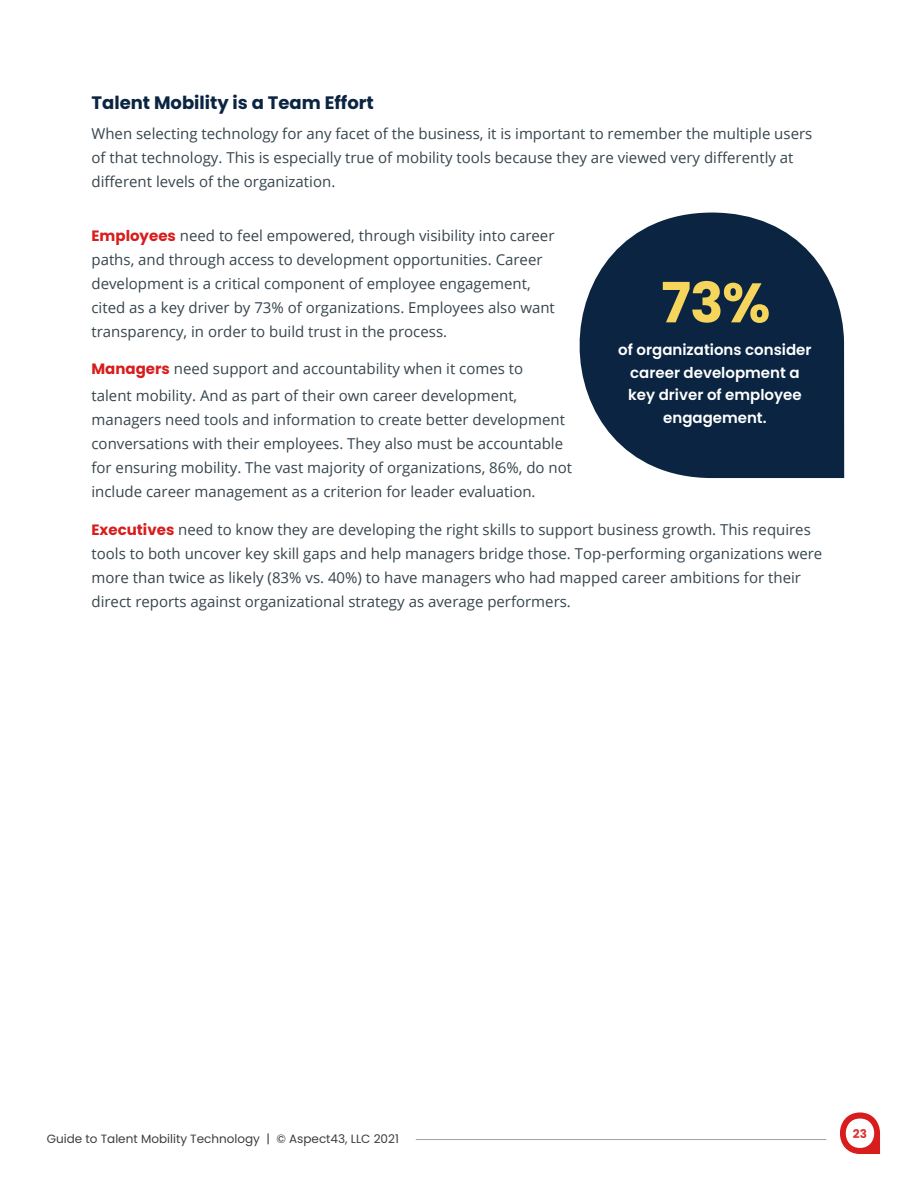
<style>
.page{position:relative;width:918px;height:1188px;background:#fff}
.page>*{position:absolute;margin:0;border:0;box-sizing:border-box;transform-origin:0 0}
.t1{font:700 55.5px "Poppins";color:#f6d55c}
.t2{font:700 18px "Poppins";color:#0a2441}
.t3{font:15px/24px "Open Sans";color:#36454d}
.t4{font:600 15px/22.5px "Poppins";color:#fff;text-align:center}
.t5{font:12px "Poppins";color:#3e3e3f}
.t6{font:700 12px "Poppins";color:#dc3434}
.s1{font-family:"Poppins";font-weight:700;color:#d81d1d}
</style>
<div class="page">
<svg style="left:840px;top:1112px;width:40px;height:42px"></svg>
<hr style="left:416px;top:1139px;width:410px;height:1px;background:#36454d">
<svg style="left:579px;top:213px;width:265px;height:265px;background:#2f455d"></svg>
<p class="t2" style="left:92px;top:92px;width:284px">Talent Mobility is a Team Effort</p>
<p class="t3" style="left:92px;top:121px;width:722px">When selecting technology for any facet of the business, it is important to remember the multiple users of that technology. This is especially true of mobility tools because they are viewed very differently at different levels of the organization.</p>
<p class="t3" style="left:92px;top:223px;width:465px"><span class="s1">Employees</span> need to feel empowered, through visibility into career paths, and through access to development opportunities. Career development is a critical component of employee engagement, cited as a key driver by 73% of organizations. Employees also want transparency, in order to build trust in the process.</p>
<p class="t3" style="left:92px;top:355px;width:433px;line-height:27px"><span class="s1">Managers</span> need support and accountability when it comes to talent mobility. And as part of their own career development,</p>
<p class="t3" style="left:92px;top:407px;width:482px">managers need tools and information to create better development conversations with their employees. They also must be accountable for ensuring mobility. The vast majority of organizations, 86%, do not include career management as a criterion for leader evaluation.</p>
<p class="t3" style="left:92px;top:517px;width:732px"><span class="s1">Executives</span> need to know they are developing the right skills to support business growth. This requires tools to both uncover key skill gaps and help managers bridge those. Top-performing organizations were more than twice as likely (83% vs. 40%) to have managers who had mapped career ambitions for their direct reports against organizational strategy as average performers.</p>
<p class="t1" style="left:661px;top:271px;width:111px">73%</p>
<p class="t4" style="left:618px;top:339px;width:195px">of organizations consider career development a key driver of employee engagement.</p>
<p class="t5" style="left:47px;top:1132px;width:354px">Guide to Talent Mobility Technology | © Aspect43, LLC 2021</p>
<p class="t6" style="left:853px;top:1126px;width:16px">23</p>
</div>
